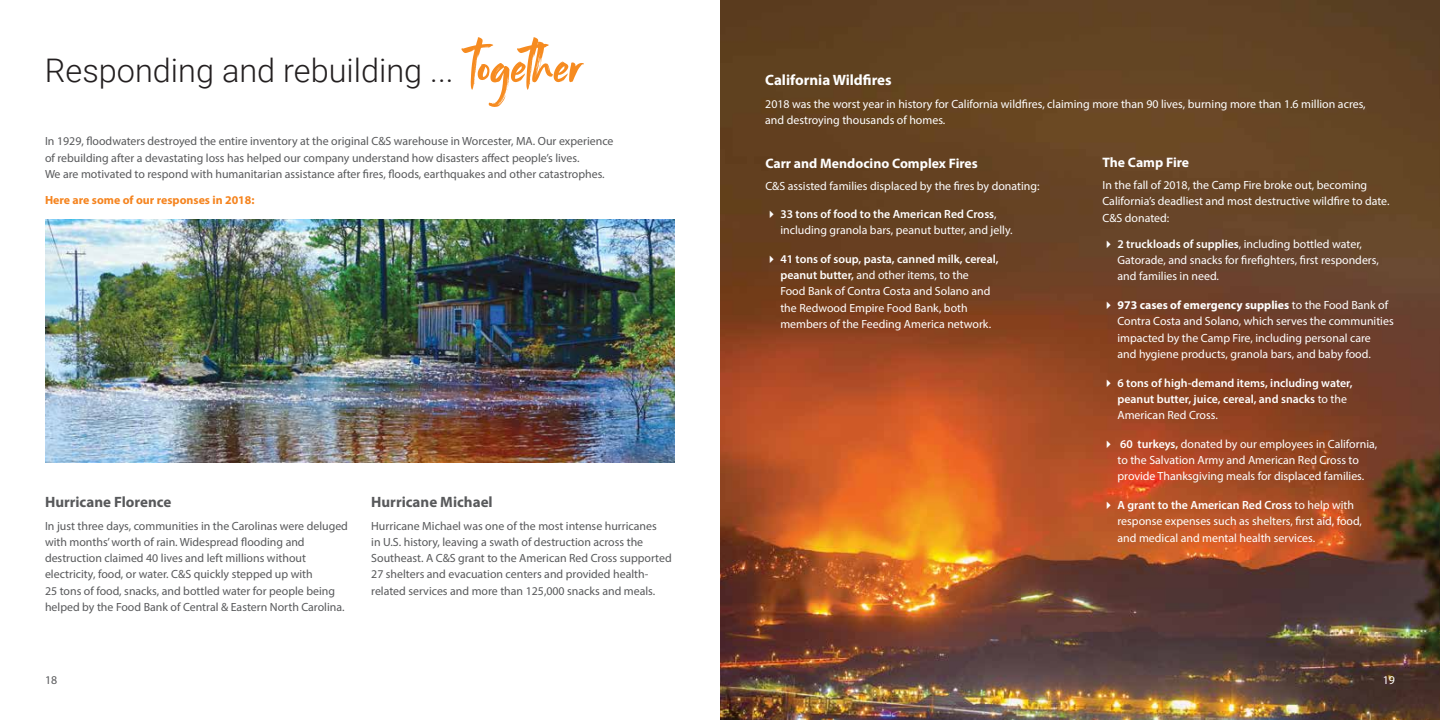
<style>
.page{position:relative;width:1440px;height:720px;background:#fff}
.page>*{position:absolute;margin:0;border:0;box-sizing:border-box;transform-origin:0 0}
.t1{font:300 32.5px "Roboto";color:#231f20}
.t2{font:700 15px "Myriad Pro";color:#58595b}
.t3{font:700 15px "Myriad Pro";color:#fff}
.t4{font:700 13.75px "Myriad Pro";color:#fff}
.t5{font:11.88px/16.2px "Myriad Pro";color:#fff}
.t6{font:11.88px/16.2px "Myriad Pro";color:#58595b}
.t7{font:600 11.88px/16.2px "Myriad Pro";color:#fff}
.t8{font:700 11.88px "Myriad Pro";color:#f5841f}
.s1{font-weight:600}
.s2{font-weight:700}
.s3{font-weight:400}
</style>
<div class="page">
<img style="left:720px;top:0;width:720px;height:720px">
<svg style="left:461px;top:37px;width:123px;height:70px"></svg>
<img style="left:45px;top:220px;width:630px;height:243px">
<h1 class="t1" style="left:45px;top:48px;width:410px">Responding and rebuilding ...</h1>
<p class="t6" style="left:45px;top:133px;width:570px">In 1929, floodwaters destroyed the entire inventory at the original C&amp;S warehouse in Worcester, MA. Our experience of rebuilding after a devastating loss has helped our company understand how disasters affect people’s lives.<br>We are motivated to respond with humanitarian assistance after fires, floods, earthquakes and other catastrophes.</p>
<p class="t8" style="left:45px;top:192px;width:211px">Here are some of our responses in 2018:</p>
<p class="t2" style="left:45px;top:492px;width:128px">Hurricane Florence</p>
<p class="t6" style="left:45px;top:517px;width:304px">In just three days, communities in the Carolinas were deluged with months’ worth of rain. Widespread flooding and destruction claimed 40 lives and left millions without electricity, food, or water. C&amp;S quickly stepped up with<br>25 tons of food, snacks, and bottled water for people being helped by the Food Bank of Central &amp; Eastern North Carolina.</p>
<p class="t2" style="left:371px;top:492px;width:123px">Hurricane Michael</p>
<p class="t6" style="left:371px;top:517px;width:302px">Hurricane Michael was one of the most intense hurricanes<br>in U.S. history, leaving a swath of destruction across the Southeast. A C&amp;S grant to the American Red Cross supported 27 shelters and evacuation centers and provided health&shy;related services and more than 125,000 snacks and meals.</p>
<p class="t6" style="left:45px;top:672px;width:14px">18</p>
<p class="t3" style="left:765px;top:70px;width:128px">California Wildfires</p>
<p class="t5" style="left:765px;top:95px;width:602px">2018 was the worst year in history for California wildfires, claiming more than 90 lives, burning more than 1.6 million acres, and destroying thousands of homes.</p>
<p class="t4" style="left:765px;top:154px;width:214px">Carr and Mendocino Complex Fires</p>
<p class="t5" style="left:765px;top:178px;width:276px">C&amp;S assisted families displaced by the fires by donating:</p>
<p class="t5" style="left:780px;top:206px;width:234px;text-indent:-15px">✔ <span class="s1">33 tons of food to the American Red Cross</span>, including granola bars, peanut butter, and jelly.</p>
<p class="t5" style="left:780px;top:251px;width:220px;text-indent:-15px">✔ <span class="s1">41 tons of soup, pasta, canned milk, cereal, peanut butter,</span> and other items, to the<br>Food Bank of Contra Costa and Solano and the Redwood Empire Food Bank, both members of the Feeding America network.</p>
<p class="t4" style="left:1103px;top:153px;width:88px">The Camp Fire</p>
<p class="t5" style="left:1102px;top:177px;width:289px">In the fall of 2018, the Camp Fire broke out, becoming<br>California’s deadliest and most destructive wildfire to date.<br>C&amp;S donated:</p>
<p class="t5" style="left:1117px;top:236px;width:263px;text-indent:-15px">✔ <span class="s1">2 truckloads of supplies</span>, including bottled water,<br>Gatorade, and snacks for firefighters, first responders, and families in need.</p>
<p class="t5" style="left:1117px;top:297px;width:278px;text-indent:-15px">✔ <span class="s2">973 cases of emergency supplies</span> to the Food Bank of Contra Costa and Solano, which serves the communities impacted by the Camp Fire, including personal care<br>and hygiene products, granola bars, and baby food.</p>
<p class="t7" style="left:1117px;top:374px;width:237px;text-indent:-15px">✔ 6 tons of high-demand items, including water, peanut butter, juice, cereal, and snacks <span class="s3">to the<br>American Red Cross.</span></p>
<p class="t5" style="left:1102px;top:435px;width:276px;text-align:center">✔ <span class="s1">60 turkeys,</span> donated by our employees in California, to the Salvation Army and American Red Cross to provide Thanksgiving meals for displaced families.</p>
<p class="t5" style="left:1117px;top:497px;width:246px;text-indent:-15px">✔ <span class="s1">A grant to the American Red Cross</span> to help with response expenses such as shelters, first aid, food, and medical and mental health services.</p>
<p class="t5" style="left:1383px;top:672px;width:14px">19</p>
</div>
